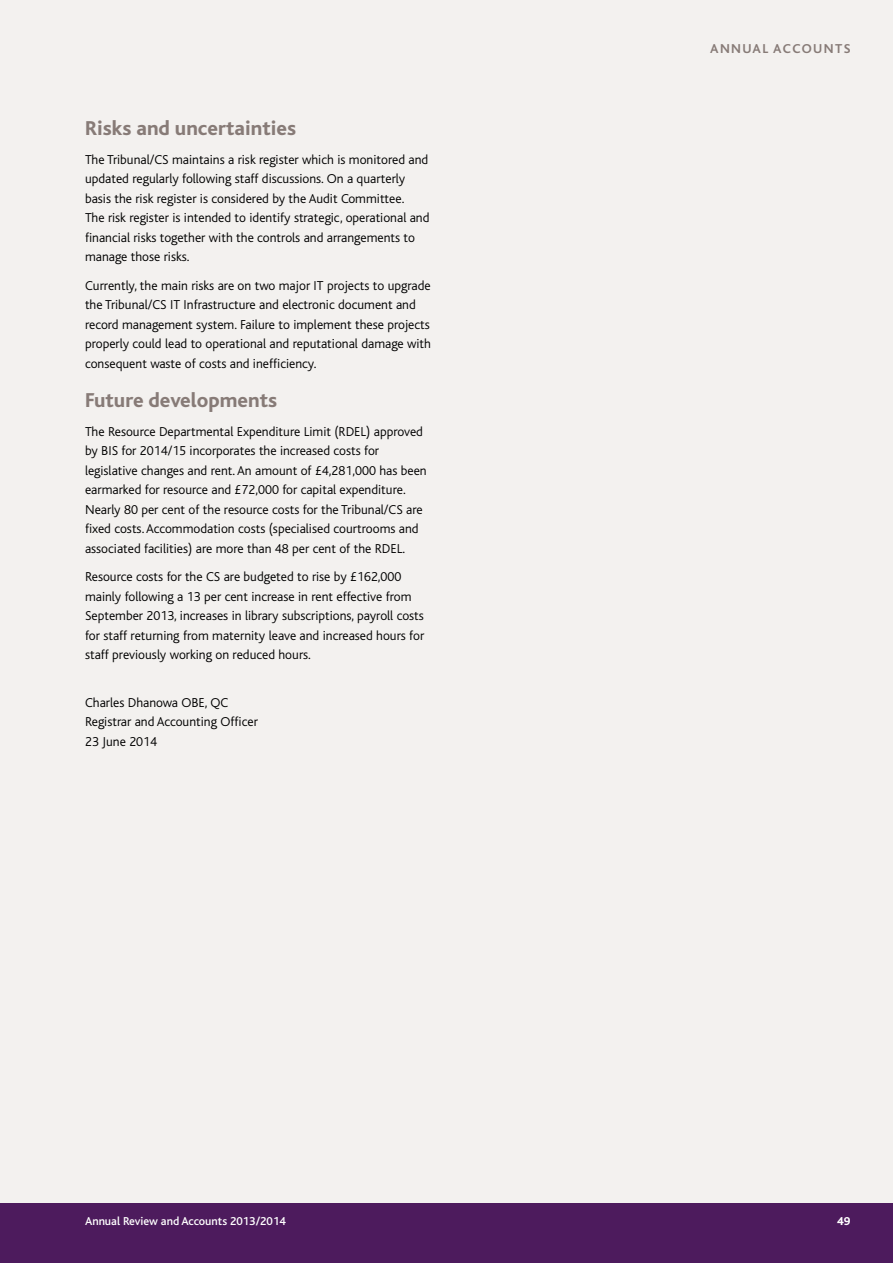
<style>
.page{position:relative;width:893px;height:1263px;background:#fff}
.page>*{position:absolute;margin:0;border:0;box-sizing:border-box;transform-origin:0 0}
.t1{font:800 21px "Bliss";color:#877b77}
._01-Main_text-half_l{font:300 13.5px/19.5px "Bliss";color:#000}
.t2{font:700 13.5px "Bliss";letter-spacing:.1em;color:#877b77}
.t3{font:500 12px "Bliss";color:#fff}
.t4{font:800 12px "Bliss";color:#fff}
</style>
<div class="page">
<div style="left:0;top:0;width:893px;height:1203px;background:#f3f1ef"></div>
<div style="left:0;top:1203px;width:893px;height:60px;background:#4d1b5d"></div>
<h2 class="t1" style="left:85px;top:117px;width:213px">Risks and uncertainties</h2>
<p class="_01-Main_text-half_l" style="left:85px;top:150px;width:346px">The Tribunal/CS maintains a risk register which is monitored and updated regularly following staff discussions. On a quarterly basis the risk register is considered by the Audit Committee.<br>The risk register is intended to identify strategic, operational and financial risks together with the controls and arrangements to manage those risks.</p>
<p class="_01-Main_text-half_l" style="left:85px;top:276px;width:347px">Currently, the main risks are on two major IT projects to upgrade the Tribunal/CS IT Infrastructure and electronic document and record management system. Failure to implement these projects properly could lead to operational and reputational damage with consequent waste of costs and inefficiency.</p>
<h2 class="t1" style="left:85px;top:389px;width:194px">Future developments</h2>
<p class="_01-Main_text-half_l" style="left:85px;top:422px;width:343px">The Resource Departmental Expenditure Limit (RDEL) approved by BIS for 2014/15 incorporates the increased costs for legislative changes and rent. An amount of £4,281,000 has been earmarked for resource and £72,000 for capital expenditure.<br>Nearly 80 per cent of the resource costs for the Tribunal/CS are fixed costs. Accommodation costs (specialised courtrooms and associated facilities) are more than 48 per cent of the RDEL.</p>
<p class="_01-Main_text-half_l" style="left:85px;top:567px;width:341px">Resource costs for the CS are budgeted to rise by £162,000 mainly following a 13 per cent increase in rent effective from September 2013, increases in library subscriptions, payroll costs for staff returning from maternity leave and increased hours for staff previously working on reduced hours.</p>
<p class="_01-Main_text-half_l" style="left:85px;top:693px;width:174px">Charles Dhanowa OBE, QC<br>Registrar and Accounting Officer<br>23 June 2014</p>
<p class="t2" style="left:710px;top:41px;width:142px">ANNUAL ACCOUNTS</p>
<p class="t3" style="left:85px;top:1214px;width:202px">Annual Review and Accounts 2013/2014</p>
<p class="t4" style="left:837px;top:1214px;width:15px">49</p>
</div>
